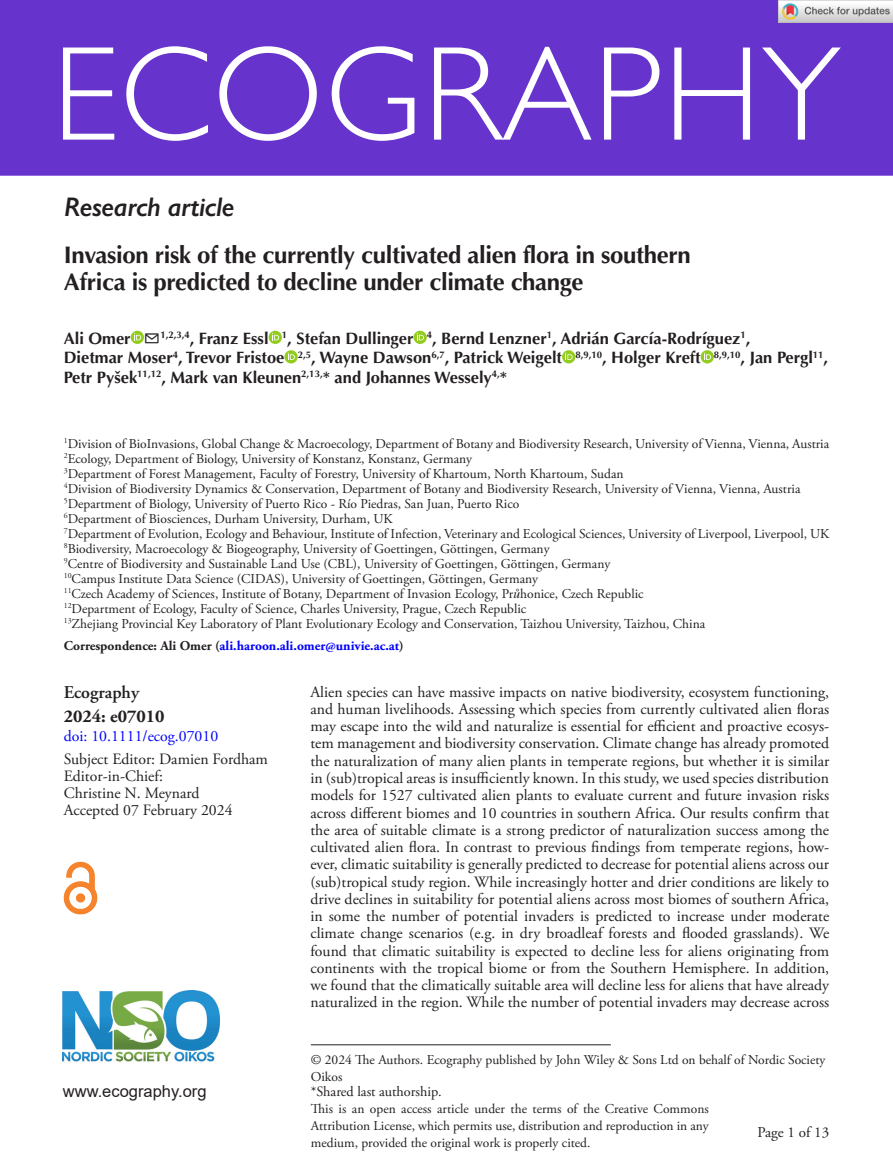
<style>
.page{position:relative;width:893px;height:1174px;background:#fff}
.page>*{position:absolute;margin:0;border:0;box-sizing:border-box;transform-origin:0 0}
.ECOG_Title{font:300 135px "Gill Sans Std";letter-spacing:.01em;color:#fff}
.AT_TYPE{font:italic 600 27px "Gill Sans";letter-spacing:-.015em;color:#231f20}
.CT{font:700 24px/27px "Optima LT Std";letter-spacing:-.015em;color:#231f20}
.Corres{font:700 18px "Adobe Garamond Pro";color:#231f20}
.t1{font:600 18px "Adobe Garamond Pro";color:#231f20}
.AU{font:700 16.5px/19.5px "Optima LT Std";color:#231f20}
.Arial{font:16.5px "Arial";color:#231f20}
.ABS_TXT{font:15.75px/17.2px "Adobe Garamond Pro";color:#231f20}
.Doi_No{font:15.75px "Adobe Garamond Pro";color:#00f}
.t2{font:15px "Adobe Garamond Pro";color:#231f20}
.FN{font:14.25px "Adobe Garamond Pro";color:#231f20}
.Address{font:13.5px/16.8px "Adobe Garamond Pro";color:#231f20;text-align:justify}
.FM_Note{font:13.5px/17px "Adobe Garamond Pro";color:#231f20}
.Corres-2{font:700 13.5px "Adobe Garamond Pro";color:#00f}
.s1{font-family:"STIX General";font-style:italic}
.s2{color:#231f20}
</style>
<div class="page">
<div style="left:0;top:0;width:893px;height:176px;background:#63c"></div>
<img style="left:63px;top:990px;width:156px;height:72px">
<img style="left:64px;top:861px;width:34px;height:53px">
<hr style="left:311px;top:1044px;width:300px;height:1px;background:#231f20">
<svg style="left:131px;top:331px;width:13px;height:13px"></svg>
<svg style="left:134px;top:333px;width:7px;height:7px"></svg>
<svg style="left:269px;top:331px;width:13px;height:13px"></svg>
<svg style="left:272px;top:333px;width:7px;height:7px"></svg>
<svg style="left:413px;top:331px;width:14px;height:13px"></svg>
<svg style="left:417px;top:333px;width:7px;height:7px"></svg>
<svg style="left:284px;top:350px;width:14px;height:13px"></svg>
<svg style="left:288px;top:353px;width:7px;height:7px"></svg>
<svg style="left:562px;top:350px;width:13px;height:13px"></svg>
<svg style="left:565px;top:353px;width:8px;height:7px"></svg>
<div style="left:701px;top:350px;width:13px;height:13px;background:#92cd1d;border-radius:50%"></div>
<svg style="left:704px;top:353px;width:7px;height:7px"></svg>
<img style="left:779px;top:0;width:114px;height:23px">
<p class="ECOG_Title" style="left:52px;top:18px;width:790px">ECOGRAPHY</p>
<p class="AT_TYPE" style="left:64px;top:191px;width:172px">Research article</p>
<p class="CT" style="left:64px;top:242px;width:629px">Invasion risk of the currently cultivated alien flora in southern<br>Africa is predicted to decline under climate change</p>
<p class="AU" style="left:64px;top:329px;width:766px">Ali Omer ✉<sup>1,2,3,4</sup>, Franz Essl <sup>1</sup>, Stefan Dullinger <sup>4</sup>, Bernd Lenzner<sup>1</sup>, Adrián García-Rodríguez<sup>1</sup>,<br>Dietmar Moser<sup>4</sup>, Trevor Fristoe <sup>2,5</sup>, Wayne Dawson<sup>6,7</sup>, Patrick Weigelt <sup>8,9,10</sup>, Holger Kreft <sup>8,9,10</sup>, Jan Pergl<sup>11</sup>,<br>Petr Pyšek<sup>11,12</sup>, Mark van Kleunen<sup>2,13,</sup>* and Johannes Wessely<sup>4,</sup>*</p>
<p class="Address" style="left:64px;top:435px;width:767px"><sup>1</sup>Division of BioInvasions, Global Change &amp; Macroecology, Department of Botany and Biodiversity Research, University of Vienna, Vienna, Austria</p>
<p class="Address" style="left:64px;top:450px;width:410px"><sup>2</sup>Ecology, Department of Biology, University of Konstanz, Konstanz, Germany</p>
<p class="Address" style="left:64px;top:465px;width:561px"><sup>3</sup>Department of Forest Management, Faculty of Forestry, University of Khartoum, North Khartoum, Sudan</p>
<p class="Address" style="left:64px;top:480px;width:738px"><sup>4</sup>Division of Biodiversity Dynamics &amp; Conservation, Department of Botany and Biodiversity Research, University of Vienna, Vienna, Austria</p>
<p class="Address" style="left:64px;top:495px;width:457px"><sup>5</sup>Department of Biology, University of Puerto Rico - Río Piedras, San Juan, Puerto Rico</p>
<p class="Address" style="left:64px;top:510px;width:330px"><sup>6</sup>Department of Biosciences, Durham University, Durham, UK</p>
<p class="Address" style="left:64px;top:525px;width:767px"><sup>7</sup>Department of Evolution, Ecology and Behaviour, Institute of Infection, Veterinary and Ecological Sciences, University of Liverpool, Liverpool, UK</p>
<p class="Address" style="left:64px;top:540px;width:487px"><sup>8</sup>Biodiversity, Macroecology &amp; Biogeography, University of Goettingen, Göttingen, Germany</p>
<p class="Address" style="left:64px;top:555px;width:548px"><sup>9</sup>Centre of Biodiversity and Sustainable Land Use (CBL), University of Goettingen, Göttingen, Germany</p>
<p class="Address" style="left:64px;top:570px;width:476px"><sup>10</sup>Campus Institute Data Science (CIDAS), University of Goettingen, Göttingen, Germany</p>
<p class="Address" style="left:64px;top:585px;width:581px"><sup>11</sup>Czech Academy of Sciences, Institute of Botany, Department of Invasion Ecology, Pr<span class="s1">ů</span>honice, Czech Republic</p>
<p class="Address" style="left:64px;top:600px;width:464px"><sup>12</sup>Department of Ecology, Faculty of Science, Charles University, Prague, Czech Republic</p>
<p class="Address" style="left:64px;top:615px;width:643px"><sup>13</sup>Zhejiang Provincial Key Laboratory of Plant Evolutionary Ecology and Conservation, Taizhou University, Taizhou, China</p>
<p class="Corres-2" style="left:64px;top:638px;width:341px"><span class="s2">Correspondence: Ali Omer (</span>ali.haroon.ali.omer@univie.ac.at<span class="s2">)</span></p>
<p class="t1" style="left:64px;top:682px;width:77px">Ecography</p>
<p class="Corres" style="left:64px;top:706px;width:102px">2024: e07010</p>
<p class="Doi_No" style="left:64px;top:726px;width:156px">doi: 10.1111/ecog.07010</p>
<p class="ABS_TXT" style="left:64px;top:750px;width:206px">Subject Editor: Damien Fordham</p>
<p class="ABS_TXT" style="left:64px;top:767px;width:137px">Editor-in-Chief:<br>Christine N. Meynard</p>
<p class="ABS_TXT" style="left:64px;top:802px;width:170px">Accepted 07 February 2024</p>
<p class="Arial" style="left:63px;top:1079px;width:145px">www.ecography.org</p>
<p class="ABS_TXT" style="left:310px;top:683px;width:520px;text-align:justify">Alien species can have massive impacts on native biodiversity, ecosystem functioning, and human livelihoods. Assessing which species from currently cultivated alien floras may escape into the wild and naturalize is essential for efficient and proactive ecosys&shy;tem management and biodiversity conservation. Climate change has already promoted the naturalization of many alien plants in temperate regions, but whether it is similar in (sub)tropical areas is insufficiently known. In this study, we used species distribution models for 1527 cultivated alien plants to evaluate current and future invasion risks across different biomes and 10 countries in southern Africa. Our results confirm that the area of suitable climate is a strong predictor of naturalization success among the cultivated alien flora. In contrast to previous findings from temperate regions, how&shy;ever, climatic suitability is generally predicted to decrease for potential aliens across our (sub)tropical study region. While increasingly hotter and drier conditions are likely to drive declines in suitability for potential aliens across most biomes of southern Africa, in some the number of potential invaders is predicted to increase under moderate climate change scenarios (e.g. in dry broadleaf forests and flooded grasslands). We found that climatic suitability is expected to decline less for aliens originating from continents with the tropical biome or from the Southern Hemisphere. In addition, we found that the climatically suitable area will decline less for aliens that have already naturalized in the region. While the number of potential invaders may decrease across</p>
<p class="FM_Note" style="left:311px;top:1052px;width:516px">© 2024 The Authors. Ecography published by John Wiley &amp; Sons Ltd on behalf of Nordic Society<br>Oikos</p>
<p class="FN" style="left:311px;top:1083px;width:132px">*Shared last authorship.</p>
<p class="Address" style="left:311px;top:1101px;width:399px">This is an open access article under the terms of the Creative Commons Attribution License, which permits use, distribution and reproduction in any medium, provided the original work is properly cited.</p>
<p class="t2" style="left:757px;top:1123px;width:73px">Page 1 of 13</p>
</div>
